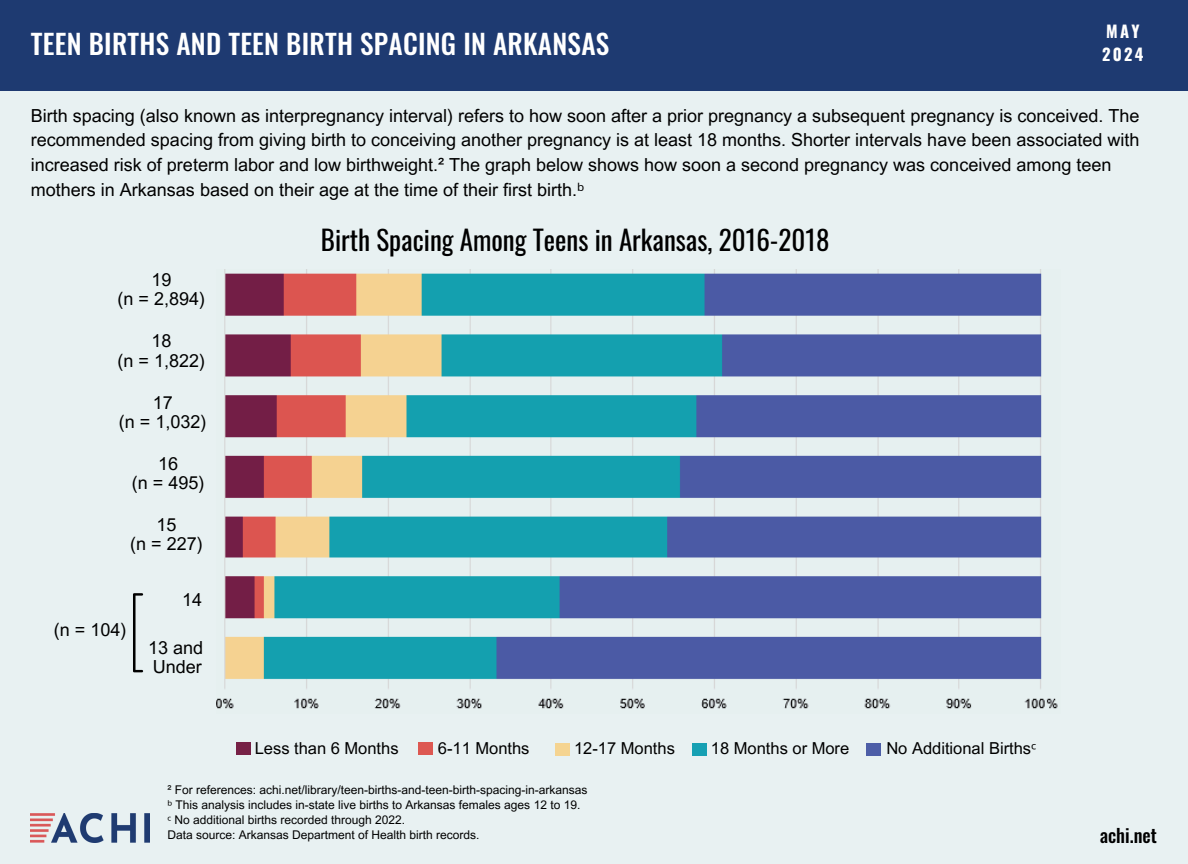
<style>
.page{position:relative;width:1188px;height:864px;background:#e8f1f2}
.page>*{position:absolute;margin:0;border:0;box-sizing:border-box;transform-origin:0 0}
.t1{font:500 27.3px "Oswald";letter-spacing:.01em;color:#fff}
.t2{font:27px "Oswald";color:#000}
.t3{font:500 18.6px "Oswald";color:#000}
.t4{font:18px/19.2px "Arial MT Pro";color:#000;text-align:center}
.t5{font:16.5px "Arial MT Pro";color:#000}
.t6{font:700 16.5px/22.5px "Oswald";letter-spacing:.135em;color:#fff}
.t7{font:12px "Arial MT Pro";color:#000}
.s1{font-family:"Noto Sans"}
</style>
<div class="page">
<div style="left:0;top:0;width:1188px;height:91px;background:#1e3a71"></div>
<img style="left:31px;top:813px;width:118px;height:30px">
<svg style="left:133px;top:593px;width:10px;height:79px"></svg>
<div style="left:236px;top:743px;width:15px;height:12px;background:#762146"></div>
<div style="left:418px;top:743px;width:15px;height:12px;background:#dd5852"></div>
<div style="left:555px;top:743px;width:15px;height:13px;background:#f5d491"></div>
<div style="left:692px;top:743px;width:15px;height:13px;background:#16a0b3"></div>
<div style="left:866px;top:743px;width:15px;height:13px;background:#4d5ea7"></div>
<img style="left:216px;top:269px;width:842px;height:440px">
<h6 class="t1" style="left:31px;top:23px;width:580px">TEEN BIRTHS AND TEEN BIRTH SPACING IN ARKANSAS</h6>
<h4 class="t6" style="left:1102px;top:20px;width:43px">MAY<br>2024</h4>
<h6 class="t4" style="left:31px;top:105px;width:1110px;line-height:24.8px;text-align:left">Birth spacing (also known as interpregnancy interval) refers to how soon after a prior pregnancy a subsequent pregnancy is conceived. The recommended spacing from giving birth to conceiving another pregnancy is at least 18 months. Shorter intervals have been associated with increased risk of preterm labor and low birthweight.² The graph below shows how soon a second pregnancy was conceived among teen mothers in Arkansas based on their age at the time of their first birth.<span class="s1">ᵇ</span></h6>
<h6 class="t4" style="left:118px;top:272px;width:89px">19<br>(n = 2,894)</h6>
<h6 class="t4" style="left:118px;top:334px;width:89px">18<br>(n = 1,822)</h6>
<h6 class="t4" style="left:119px;top:395px;width:89px">17<br>(n = 1,032)</h6>
<p class="t4" style="left:132px;top:456px;width:74px">16<br>(n = 495)</p>
<p class="t4" style="left:130px;top:517px;width:74px">15<br>(n = 227)</p>
<p class="t4" style="left:54px;top:623px;width:74px">(n = 104)</p>
<p class="t4" style="left:182px;top:592px;width:22px">14</p>
<p class="t4" style="left:148px;top:640px;width:57px;text-align:left">13 and<br>Under</p>
<h4 class="t2" style="left:321px;top:219px;width:510px">Birth Spacing Among Teens in Arkansas, 2016-2018</h4>
<h5 class="t5" style="left:255px;top:742px;width:145px">Less than 6 Months</h5>
<h4 class="t5" style="left:438px;top:742px;width:93px">6-11 Months</h4>
<h2 class="t5" style="left:574px;top:742px;width:102px">12-17 Months</h2>
<h4 class="t5" style="left:711px;top:742px;width:140px">18 Months or More</h4>
<h4 class="t5" style="left:886px;top:742px;width:151px">No Additional Births<span class="s1">ᶜ</span></h4>
<h4 class="t7" style="left:167px;top:785px;width:422px">² For references: achi.net/library/teen-births-and-teen-birth-spacing-in-arkansas</h4>
<p class="t7" style="left:167px;top:800px;width:414px"><span class="s1">ᵇ</span> This analysis includes in-state live births to Arkansas females ages 12 to 19.</p>
<h4 class="t7" style="left:167px;top:815px;width:239px"><span class="s1">ᶜ</span> No additional births recorded through 2022.</h4>
<p class="t7" style="left:167px;top:830px;width:314px">Data source: Arkansas Department of Health birth records.</p>
<p class="t3" style="left:1100px;top:820px;width:59px">achi.net</p>
</div>
